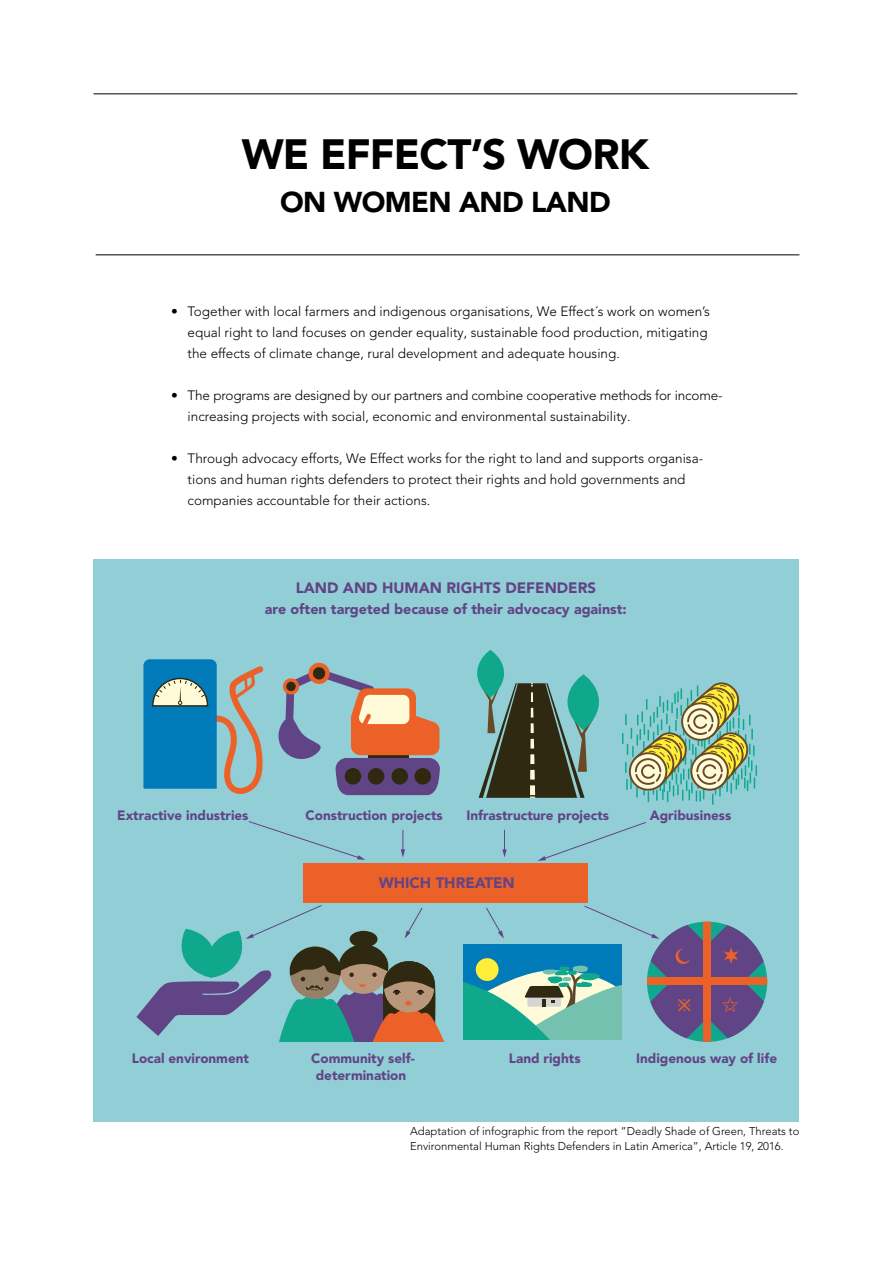
<style>
.page{position:relative;width:893px;height:1263px;background:#fff}
.page>*{position:absolute;margin:0;border:0;box-sizing:border-box;transform-origin:0 0}
.t1{font:900 42px "Avenir LT Pro";letter-spacing:-.02em;color:#000}
.t2{font:900 28.5px "Avenir LT Pro";letter-spacing:-.02em;color:#000}
.t3{font:900 15px "Avenir LT Pro";color:#614486}
.t4{font:900 14.25px "Avenir LT Pro";color:#614486}
.t5{font:300 13.5px/21px "Avenir LT Pro";color:#000}
.t6{font:900 13.5px/16.2px "Avenir LT Pro";color:#614486;text-align:center}
.t7{font:300 11.25px/15px "Avenir LT Pro";color:#000}
</style>
<div class="page">
<div style="left:94px;top:559px;width:705px;height:562px;background:#92ced6"></div>
<svg style="left:278px;top:662px;width:162px;height:134px"></svg>
<div style="left:391px;top:768px;width:17px;height:16px;background:#2f2912;border-radius:50%"></div>
<div style="left:414px;top:768px;width:17px;height:16px;background:#2f2912;border-radius:50%"></div>
<div style="left:345px;top:768px;width:16px;height:16px;background:#2f2912;border-radius:50%"></div>
<div style="left:368px;top:768px;width:16px;height:16px;background:#2f2912;border-radius:50%"></div>
<svg style="left:143px;top:659px;width:121px;height:135px"></svg>
<div style="left:477px;top:650px;width:27px;height:47px;background:#10a88c;border-radius:50%"></div>
<svg style="left:479px;top:683px;width:109px;height:115px"></svg>
<svg style="left:567px;top:674px;width:32px;height:56px"></svg>
<div style="left:303px;top:863px;width:284px;height:40px;background:#eb6128"></div>
<svg style="left:136px;top:905px;width:307px;height:136px"></svg>
<svg style="left:248px;top:821px;width:117px;height:39px"></svg>
<svg style="left:538px;top:822px;width:108px;height:39px"></svg>
<svg style="left:622px;top:682px;width:135px;height:122px"></svg>
<svg style="left:401px;top:830px;width:4px;height:27px"></svg>
<svg style="left:502px;top:830px;width:5px;height:27px"></svg>
<hr style="left:96px;top:255px;width:703px;height:1px;background:#000">
<hr style="left:94px;top:94px;width:703px;height:1px;background:#000">
<svg style="left:464px;top:905px;width:303px;height:137px"></svg>
<h1 class="t1" style="left:242px;top:129px;width:409px">WE EFFECT’S WORK</h1>
<h2 class="t2" style="left:280px;top:185px;width:332px">ON WOMEN AND LAND</h2>
<p class="t5" style="left:188px;top:301px;width:524px;text-indent:-16px">• Together with local farmers and indigenous organisations, We Effect´s work on women’s equal right to land focuses on gender equality, sustainable food production, mitigating the effects of climate change, rural development and adequate housing.</p>
<p class="t5" style="left:188px;top:385px;width:536px;text-indent:-16px">• The programs are designed by our partners and combine cooperative methods for income&shy;increasing projects with social, economic and environmental sustainability.</p>
<p class="t5" style="left:188px;top:448px;width:517px;text-indent:-16px">• Through advocacy efforts, We Effect works for the right to land and supports organisa&shy;tions and human rights defenders to protect their rights and hold governments and companies accountable for their actions.</p>
<p class="t3" style="left:296px;top:579px;width:302px">LAND AND HUMAN RIGHTS DEFENDERS</p>
<p class="t4" style="left:265px;top:601px;width:363px">are often targeted because of their advocacy against:</p>
<p class="t6" style="left:117px;top:807px;width:133px">Extractive industries</p>
<p class="t6" style="left:306px;top:807px;width:139px">Construction projects</p>
<p class="t6" style="left:466px;top:807px;width:144px">Infrastructure projects</p>
<p class="t6" style="left:650px;top:807px;width:83px">Agribusiness</p>
<p class="t3" style="left:379px;top:874px;width:138px">WHICH THREATEN</p>
<p class="t6" style="left:132px;top:1050px;width:119px">Local environment</p>
<p class="t6" style="left:311px;top:1050px;width:105px">Community self&shy;determination</p>
<p class="t6" style="left:509px;top:1050px;width:73px">Land rights</p>
<p class="t6" style="left:636px;top:1050px;width:143px">Indigenous way of life</p>
<p class="t7" style="left:410px;top:1124px;width:391px">Adaptation of infographic from the report ”Deadly Shade of Green, Threats to<br>Environmental Human Rights Defenders in Latin America”, Article 19, 2016.</p>
</div>
